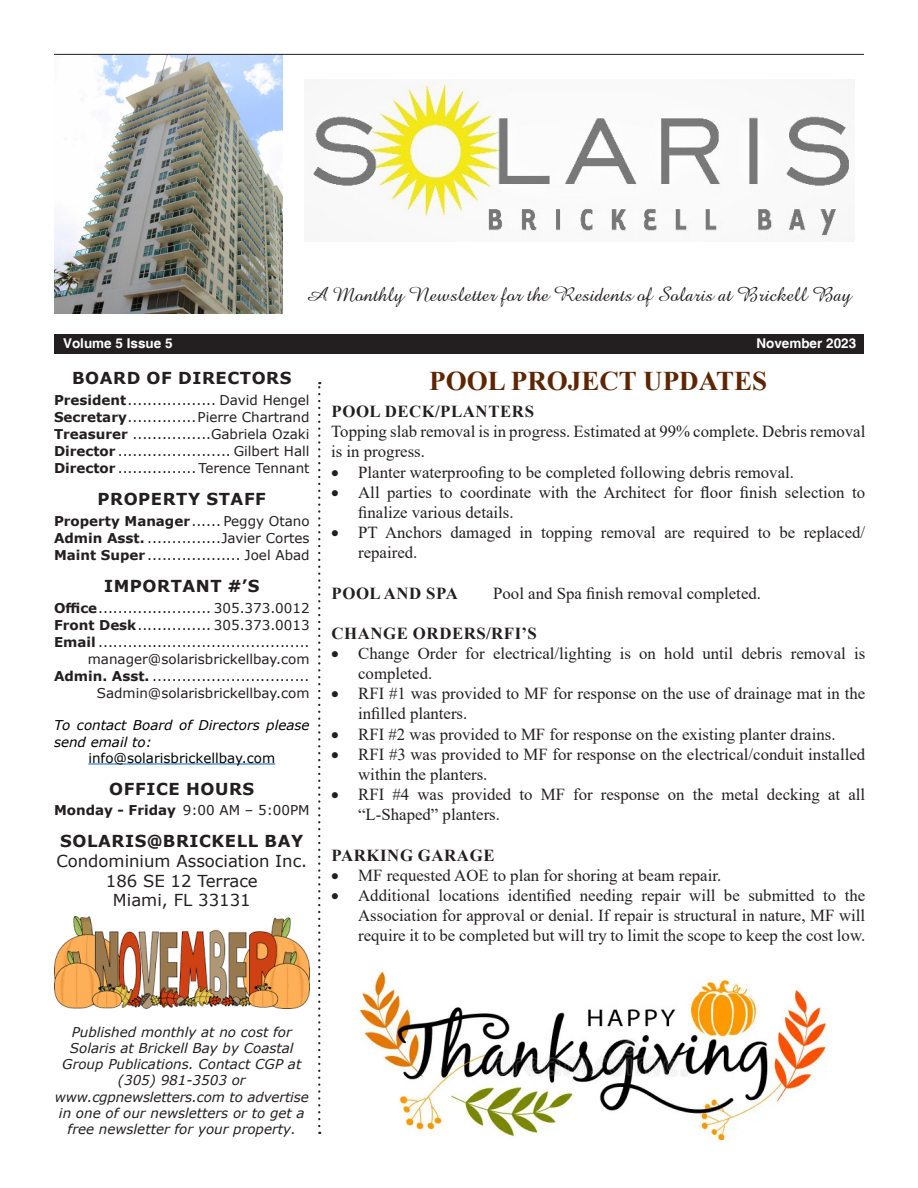
<style>
.page{position:relative;width:918px;height:1188px;background:#fff}
.page>*{position:absolute;margin:0;border:0;box-sizing:border-box;transform-origin:0 0}
.t1{font:700 27px "Times New Roman";color:#5e2502}
.t2{font:20.55px "Amazone BT";color:#231f20}
.t3{font:16.8px/20.1px "Times New Roman";color:#231f20}
.Default{font:700 16.8px "Times New Roman";letter-spacing:.035em;color:#231f20}
.t4{font:700 16.5px "Verdana";letter-spacing:.035em;color:#231f20}
.t5{font:16.5px "Verdana";color:#231f20}
.t6{font:13.5px/17px "Verdana";color:#231f20;text-align:right}
.t7{font:italic 13.5px/16.2px "Verdana";color:#231f20;text-align:center}
.t8{font:italic 13.5px/16.2px "Verdana";color:#000}
.t9{font:13.5px "Verdana";color:#000}
.t10{font:700 13.5px "Verdana";color:#231f20}
.t11{font:700 13.5px "Helvetica";color:#fff}
.s1{font-weight:700}
.s2{font-weight:400}
</style>
<div class="page">
<img style="left:313px;top:81px;width:537px;height:155px">
<img style="left:54px;top:55px;width:228px;height:259px">
<hr style="left:88px;top:764px;width:187px;height:1px;background:#0563c1">
<div style="left:54px;top:334px;width:810px;height:20px;background:#231f20"></div>
<svg style="left:318px;top:382px;width:2px;height:744px"></svg>
<hr style="left:54px;top:54px;width:810px;height:1px;background:#231f20">
<img style="left:54px;top:917px;width:256px;height:92px">
<img style="left:359px;top:971px;width:468px;height:169px">
<p class="t2" style="left:305px;top:283px;width:548px">A Monthly Newsletter for the Residents of Solaris at Brickell Bay</p>
<p class="t11" style="left:63px;top:335px;width:111px">Volume 5 Issue 5</p>
<p class="t11" style="left:756px;top:335px;width:101px">November 2023</p>
<p class="t4" style="left:72px;top:366px;width:221px">BOARD OF DIRECTORS</p>
<p class="t6" style="left:54px;top:392px;width:257px"><span class="s1">President</span>.................. David Hengel</p>
<p class="t6" style="left:54px;top:409px;width:257px"><span class="s1">Secretary</span>..............Pierre Chartrand</p>
<p class="t6" style="left:54px;top:426px;width:257px"><span class="s1">Treasurer</span> ................Gabriela Ozaki</p>
<p class="t6" style="left:54px;top:443px;width:257px"><span class="s1">Director</span> ....................... Gilbert Hall</p>
<p class="t6" style="left:54px;top:460px;width:257px"><span class="s1">Director</span> ................ Terence Tennant</p>
<p class="t4" style="left:98px;top:487px;width:170px">PROPERTY STAFF</p>
<p class="t6" style="left:54px;top:513px;width:257px"><span class="s1">Property Manager</span>...... Peggy Otano</p>
<p class="t6" style="left:54px;top:530px;width:257px"><span class="s1">Admin Asst.</span> ...............Javier Cortes</p>
<p class="t6" style="left:54px;top:547px;width:257px"><span class="s1">Maint Super</span> ................... Joel Abad</p>
<p class="t4" style="left:104px;top:574px;width:157px">IMPORTANT #’S</p>
<p class="t6" style="left:54px;top:600px;width:257px"><span class="s1">Office</span>....................... 305.373.0012</p>
<p class="t6" style="left:54px;top:617px;width:257px"><span class="s1">Front Desk</span>............... 305.373.0013</p>
<p class="t6" style="left:54px;top:634px;width:257px"><span class="s1">Email</span> ........................................... manager@solarisbrickellbay.com</p>
<p class="t6" style="left:54px;top:668px;width:257px"><span class="s1">Admin. Asst.</span> ................................<br>Sadmin@solarisbrickellbay.com</p>
<p class="t8" style="left:54px;top:717px;width:257px">To contact Board of Directors please send email to:</p>
<p class="t9" style="left:88px;top:749px;width:188px">info@solarisbrickellbay.com</p>
<p class="t4" style="left:109px;top:777px;width:146px">OFFICE HOURS</p>
<p class="t10" style="left:54px;top:801px;width:257px">Monday - Friday <span class="s2">9:00 AM – 5:00PM</span></p>
<p class="t4" style="left:60px;top:829px;width:245px">SOLARIS@BRICKELL BAY</p>
<p class="t5" style="left:56px;top:849px;width:252px">Condominium Association Inc.</p>
<p class="t5" style="left:106px;top:869px;width:153px">186 SE 12 Terrace</p>
<p class="t5" style="left:113px;top:889px;width:139px">Miami, FL 33131</p>
<p class="t1" style="left:429px;top:362px;width:340px">POOL PROJECT UPDATES</p>
<p class="Default" style="left:331px;top:399px;width:204px">POOL DECK/PLANTERS</p>
<p class="t3" style="left:331px;top:421px;width:536px">Topping slab removal is in progress. Estimated at 99% complete. Debris removal is in progress.</p>
<p class="t3" style="left:331px;top:461px;width:464px">• Planter waterproofing to be completed following debris removal.</p>
<p class="t3" style="left:358px;top:481px;width:509px;text-indent:-27px">• All parties to coordinate with the Architect for floor finish selection to finalize various details.</p>
<p class="t3" style="left:358px;top:522px;width:509px;text-indent:-27px">• PT Anchors damaged in topping removal are required to be replaced/ repaired.</p>
<p class="Default" style="left:331px;top:581px;width:128px">POOL AND SPA</p>
<p class="t3" style="left:493px;top:582px;width:269px">Pool and Spa finish removal completed.</p>
<p class="Default" style="left:331px;top:621px;width:207px">CHANGE ORDERS/RFI’S</p>
<p class="t3" style="left:358px;top:643px;width:509px;text-indent:-27px">• Change Order for electrical/lighting is on hold until debris removal is completed.</p>
<p class="t3" style="left:358px;top:683px;width:509px;text-indent:-27px">• RFI #1 was provided to MF for response on the use of drainage mat in the infilled planters.</p>
<p class="t3" style="left:331px;top:723px;width:506px">• RFI #2 was provided to MF for response on the existing planter drains.</p>
<p class="t3" style="left:358px;top:744px;width:509px;text-indent:-27px">• RFI #3 was provided to MF for response on the electrical/conduit installed within the planters.</p>
<p class="t3" style="left:358px;top:784px;width:509px;text-indent:-27px">• RFI #4 was provided to MF for response on the metal decking at all “L-Shaped” planters.</p>
<p class="Default" style="left:331px;top:843px;width:165px">PARKING GARAGE</p>
<p class="t3" style="left:331px;top:865px;width:392px">• MF requested AOE to plan for shoring at beam repair.</p>
<p class="t3" style="left:358px;top:885px;width:509px;text-align:justify;text-indent:-27px">• Additional locations identified needing repair will be submitted to the Association for approval or denial. If repair is structural in nature, MF will require it to be completed but will try to limit the scope to keep the cost low.</p>
<p class="t7" style="left:55px;top:1024px;width:255px">Published monthly at no cost for<br>Solaris at Brickell Bay by Coastal<br>Group Publications. Contact CGP at (305) 981-3503 or www.cgpnewsletters.com to advertise in one of our newsletters or to get a free newsletter for your property.</p>
</div>
